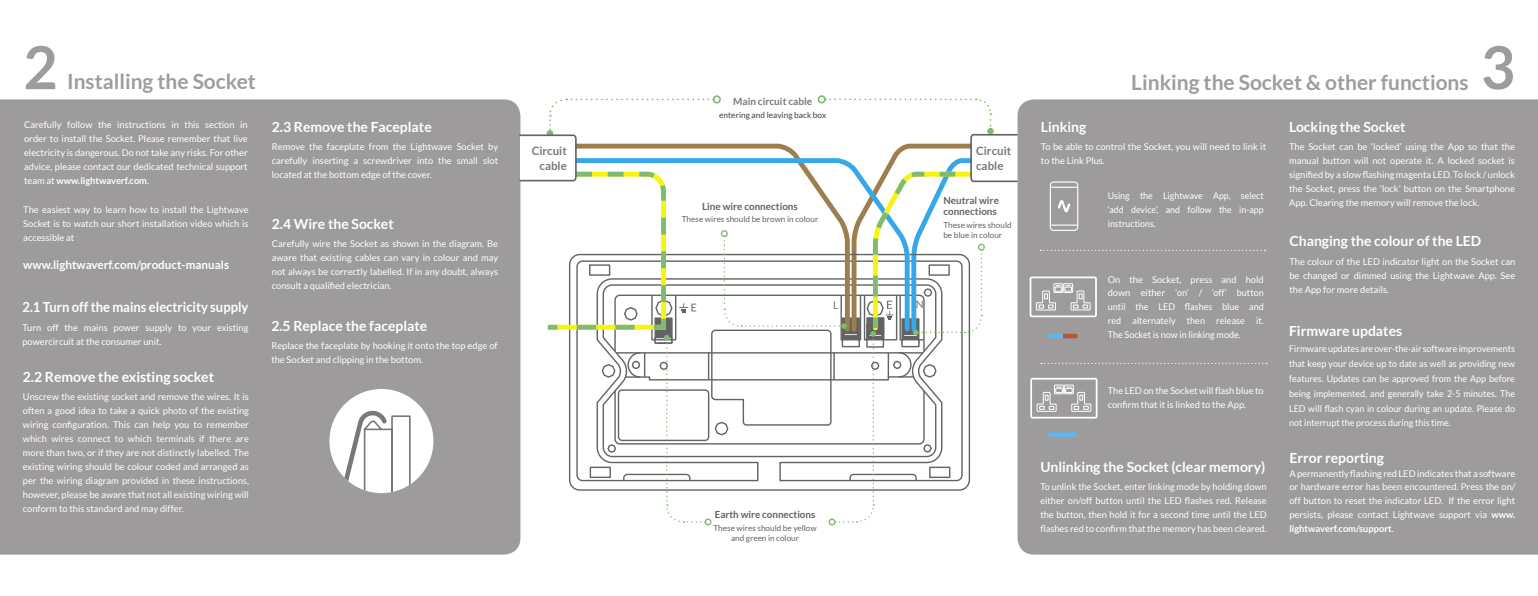
<style>
.page{position:relative;width:1538px;height:596px;background:#fff}
.page>*{position:absolute;margin:0;border:0;box-sizing:border-box;transform-origin:0 0}
.t1{font:700 59.32px "Lato";color:#9e9c9c}
.t2{font:700 21px "Lato";color:#9e9c9c}
.t3{font:700 14px "Lato";color:#fff}
.t4{font:700 14px "Lato";color:#fff;scale:.93 1}
.t5{font:700 11.55px "Lato";color:#fff}
.t6{font:700 11.55px/14.9px "Lato";color:#787878;text-align:right}
.t7{font:10.5px "Lato";color:#787875}
.t8{font:700 9.97px "Lato";color:#787878}
.t9{font:700 9.8px/11.5px "Lato";color:#636363}
.t10{font:9.28px/14px "Lato";color:#fff;text-align:justify}
.t11{font:9.28px/15px "Lato";color:#fff;text-align:justify;scale:.96 1}
.t12{font:9.28px/14px "Lato";color:#fff;text-align:justify;scale:.95 1}
.t13{font:8.4px "Lato";color:#404040}
.t14{font:8.22px/9.8px "Lato";color:#636363;text-align:center}
.s1{font-weight:700}
</style>
<div class="page">
<div style="left:1017px;top:99px;width:521px;height:455px;background:#9e9b9c"></div>
<div style="left:0;top:99px;width:520px;height:455px;background:#9e9b9c"></div>
<svg style="left:1040px;top:249px;width:225px;height:2px"></svg>
<svg style="left:1041px;top:362px;width:226px;height:2px"></svg>
<hr style="left:1050px;top:186px;width:28px;height:2px;background:#fff">
<svg style="left:1049px;top:224px;width:27px;height:1px"></svg>
<div style="left:1050px;top:181px;width:28px;height:50px;border:1px solid #fff;border-radius:3px"></div>
<svg style="left:1057px;top:199px;width:14px;height:16px"></svg>
<div style="left:329px;top:389px;width:104px;height:103px;background:#fff;border-radius:50%"></div>
<svg style="left:338px;top:406px;width:73px;height:86px"></svg>
<div style="left:713px;top:95px;width:8px;height:8px;border:2px solid #81bb72;border-radius:50%"></div>
<div style="left:818px;top:95px;width:8px;height:8px;border:2px solid #81bb72;border-radius:50%"></div>
<div style="left:1030px;top:276px;width:67px;height:41px;border:2px solid #fff"></div>
<div style="left:1063px;top:283px;width:10px;height:9px;border:1px solid #fff"></div>
<div style="left:1054px;top:283px;width:9px;height:9px;border:1px solid #fff"></div>
<svg style="left:1035px;top:285px;width:56px;height:26px"></svg>
<div style="left:1030px;top:377px;width:67px;height:41px;border:2px solid #fff"></div>
<div style="left:1064px;top:384px;width:9px;height:9px;border:1px solid #fff"></div>
<div style="left:1054px;top:384px;width:9px;height:9px;border:1px solid #fff"></div>
<svg style="left:1036px;top:386px;width:56px;height:26px"></svg>
<div style="left:828px;top:518px;width:7px;height:7px;border:1px solid #81bb72;border-radius:50%"></div>
<div style="left:704px;top:518px;width:7px;height:7px;border:1px solid #81bb72;border-radius:50%"></div>
<div style="left:1050px;top:333px;width:25px;height:5px;background:#62b4ec"></div>
<svg style="left:1071px;top:333px;width:4px;height:5px"></svg>
<div style="left:1063px;top:333px;width:8px;height:5px;background:#b85541"></div>
<svg style="left:1050px;top:432px;width:25px;height:4px"></svg>
<svg style="left:516px;top:98px;width:503px;height:424px"></svg>
<h1 class="t1" style="left:23px;top:33px;width:36px">2</h1>
<h2 class="t2" style="left:67px;top:69px;width:190px">Installing the Socket</h2>
<p class="t10" style="left:24px;top:117px;width:225px">Carefully follow the instructions in this section in order to install the Socket. Please remember that live electricity is dangerous. Do not take any risks. For other advice, please contact our dedicated technical support team at <span class="s1">www.lightwaverf.com</span>.</p>
<p class="t10" style="left:23px;top:203px;width:227px">The easiest way to learn how to install the Lightwave Socket is to watch our short installation video which is accessible at</p>
<p class="t5" style="left:23px;top:258px;width:207px">www.lightwaverf.com/product-manuals</p>
<h3 class="t4" style="left:22px;top:299px;width:244px">2.1 Turn off the mains electricity supply</h3>
<p class="t10" style="left:22px;top:320px;width:228px">Turn off the mains power supply to your existing powercircuit at the consumer unit.</p>
<h3 class="t3" style="left:23px;top:368px;width:193px">2.2 Remove the existing socket</h3>
<p class="t10" style="left:23px;top:389px;width:228px">Unscrew the existing socket and remove the wires. It is often a good idea to take a quick photo of the existing wiring configuration. This can help you to remember which wires connect to which terminals if there are more than two, or if they are not distinctly labelled. The existing wiring should be colour coded and arranged as per the wiring diagram provided in these instructions, however, please be aware that not all existing wiring will conform to this standard and may differ.</p>
<h3 class="t3" style="left:272px;top:118px;width:161px">2.3 Remove the Faceplate</h3>
<p class="t10" style="left:272px;top:140px;width:228px">Remove the faceplate from the Lightwave Socket by carefully inserting a screwdriver into the small slot located at the bottom edge of the cover.</p>
<h3 class="t3" style="left:272px;top:215px;width:123px">2.4 Wire the Socket</h3>
<p class="t10" style="left:272px;top:237px;width:228px">Carefully wire the Socket as shown in the diagram. Be aware that existing cables can vary in colour and may not always be correctly labelled. If in any doubt, always consult a qualified electrician.</p>
<h3 class="t3" style="left:271px;top:317px;width:157px">2.5 Replace the faceplate</h3>
<p class="t10" style="left:271px;top:338px;width:228px">Replace the faceplate by hooking it onto the top edge of the Socket and clipping in the bottom.</p>
<p class="t8" style="left:733px;top:96px;width:81px">Main circuit cable</p>
<p class="t13" style="left:719px;top:111px;width:108px">entering and leaving back box</p>
<p class="t6" style="left:532px;top:143px;width:37px">Circuit cable</p>
<p class="t6" style="left:976px;top:143px;width:37px;text-align:left">Circuit cable</p>
<p class="t9" style="left:702px;top:201px;width:97px">Line wire connections</p>
<p class="t14" style="left:682px;top:214px;width:138px">These wires should be brown in colour</p>
<p class="t9" style="left:943px;top:194px;width:57px">Neutral wire connections</p>
<p class="t14" style="left:943px;top:220px;width:70px;text-align:left">These wires should be blue in colour</p>
<p class="t7" style="left:833px;top:299px;width:7px">L</p>
<p class="t7" style="left:916px;top:298px;width:9px">N</p>
<p class="t9" style="left:715px;top:508px;width:102px">Earth wire connections</p>
<p class="t14" style="left:713px;top:523px;width:105px">These wires should be yellow and green in colour</p>
<h2 class="t2" style="left:1131px;top:70px;width:339px">Linking the Socket &amp; other functions</h2>
<h1 class="t1" style="left:1480px;top:33px;width:36px">3</h1>
<h3 class="t3" style="left:1041px;top:118px;width:47px">Linking</h3>
<p class="t10" style="left:1041px;top:140px;width:227px">To be able to control the Socket, you will need to link it to the Link Plus.</p>
<p class="t12" style="left:1108px;top:188px;width:166px">Using the Lightwave App, select ‘add device’, and follow the in-app instructions.</p>
<p class="t10" style="left:1108px;top:272px;width:157px">On the Socket, press and hold down either ‘on’ / ‘off’ button until the LED flashes blue and red alternately then release it.<br>The Socket is now in linking mode.</p>
<p class="t10" style="left:1108px;top:383px;width:157px">The LED on the Socket will flash blue to confirm that it is linked to the App.</p>
<h3 class="t3" style="left:1040px;top:458px;width:226px">Unlinking the Socket (clear memory)</h3>
<p class="t10" style="left:1040px;top:479px;width:228px">To unlink the Socket, enter linking mode by holding down either on/off button until the LED flashes red. Release the button, then hold it for a second time until the LED flashes red to confirm that the memory has been cleared.</p>
<h3 class="t3" style="left:1289px;top:118px;width:118px">Locking the Socket</h3>
<p class="t10" style="left:1289px;top:140px;width:227px">The Socket can be ‘locked’ using the App so that the manual button will not operate it. A locked socket is signified by a slow flashing magenta LED. To lock / unlock the Socket, press the ‘lock’ button on the Smartphone App. Clearing the memory will remove the lock.</p>
<h3 class="t3" style="left:1289px;top:233px;width:193px">Changing the colour of the LED</h3>
<p class="t10" style="left:1289px;top:254px;width:227px">The colour of the LED indicator light on the Socket can be changed or dimmed using the Lightwave App. See the App for more details.</p>
<h3 class="t3" style="left:1289px;top:323px;width:115px">Firmware updates</h3>
<p class="t11" style="left:1289px;top:340px;width:237px">Firmware updates are over-the-air software improvements that keep your device up to date as well as providing new features. Updates can be approved from the App before being implemented, and generally take 2-5 minutes. The LED will flash cyan in colour during an update. Please do</p>
<p class="t11" style="left:1289px;top:415px;width:170px">not interrupt the process during this time.</p>
<h3 class="t3" style="left:1289px;top:449px;width:96px">Error reporting</h3>
<p class="t10" style="left:1289px;top:466px;width:227px">A permanently flashing red LED indicates that a software or hardware error has been encountered. Press the on/ off button to reset the indicator LED. If the error light persists, please contact Lightwave support via <span class="s1">www. lightwaverf.com/support</span>.</p>
</div>
